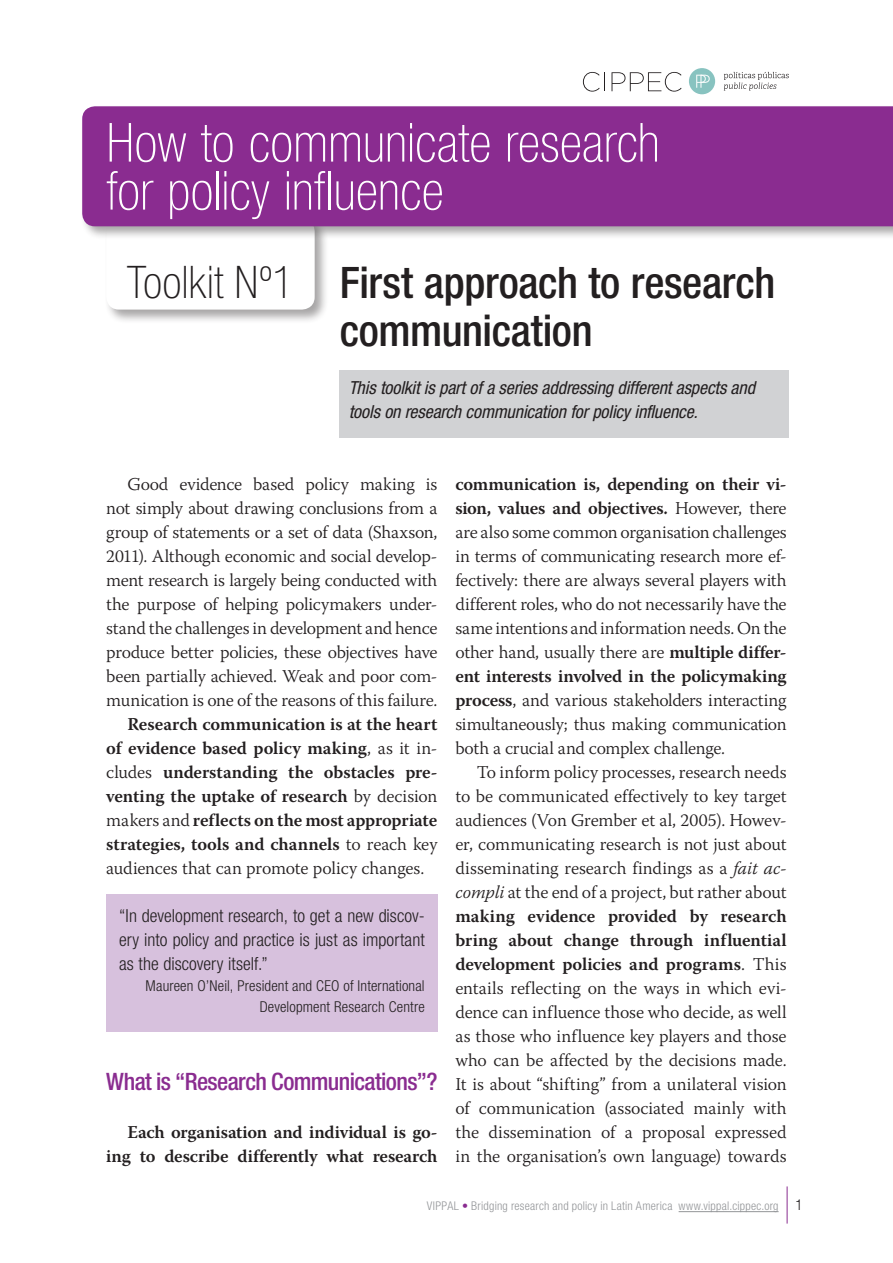
<style>
.page{position:relative;width:893px;height:1263px;background:#fff}
.page>*{position:absolute;margin:0;border:0;box-sizing:border-box;transform-origin:0 0}
.texto_viñeteado_afue{font:100 condensed 54px "Helvetica Neue LT Std";color:#fff}
.titulo_capítulo{font:100 condensed 45px "Helvetica Neue LT Std";letter-spacing:.005em;color:#231f20}
.titulo_capítulo-2{font:500 condensed 43.5px/48px "Helvetica Neue LT Std";letter-spacing:-.01em;color:#231f20}
.titulo_1{font:500 condensed 24px "Helvetica Neue LT Std";letter-spacing:-.025em;color:#8a2c90}
.texto_ingles{font:300 18px/24px "Warnock Pro";letter-spacing:-.01em;color:#231f20;text-align:justify}
.texto_ingles-2{font:600 18px/24px "Warnock Pro";letter-spacing:-.01em;color:#231f20;text-align:justify}
.texto_ingles-3{font:italic condensed 18px/24px "Helvetica Neue LT Std";letter-spacing:-.005em;color:#231f20}
.texto{font:300 condensed 18px/24px "Helvetica Neue LT Std";letter-spacing:.005em;color:#231f20;text-align:justify}
.texto-2{font:300 condensed 15px/21px "Helvetica Neue LT Std";letter-spacing:.01em;color:#231f20;text-align:right}
.texto_viñeteado_afue-2{font:300 condensed 12px "Helvetica Neue LT Std";letter-spacing:.02em;color:#939598}
.s1{font-weight:300}
.s2{font-weight:600}
.s3{font-style:italic}
.s4{color:#8a2c90}
.s5{font-size:15px;color:#231f20}
</style>
<div class="page">
<hr style="left:679px;top:1211px;width:100px;height:1px;background:#939598">
<hr style="left:787px;top:1186px;width:1px;height:37px;background:#8a2c90">
<svg style="left:583px;top:72px;width:22px;height:20px"></svg>
<svg style="left:611px;top:72px;width:71px;height:20px"></svg>
<svg style="left:724px;top:72px;width:65px;height:19px"></svg>
<div style="left:689px;top:68px;width:26px;height:26px;background:#88c3c0;border-radius:50%"></div>
<svg style="left:696px;top:75px;width:14px;height:13px"></svg>
<div style="left:106px;top:894px;width:331px;height:137px;background:#d7c1dd"></div>
<div style="left:104px;top:216px;width:225px;height:108px;background:#231f20;opacity:.4"></div>
<div style="left:106px;top:218px;width:209px;height:92px;background:#fff;border-radius:13px"></div>
<div style="left:340px;top:370px;width:449px;height:68px;background:#d1d2d4"></div>
<div style="left:80px;top:104px;width:813px;height:137px;background:#231f20;opacity:.4"></div>
<div style="left:82px;top:106px;width:811px;height:120px;background:#8a2c90"></div>
<p class="texto_viñeteado_afue" style="left:106px;top:112px;width:555px">How to communicate research</p>
<p class="texto_viñeteado_afue" style="left:106px;top:160px;width:339px">for policy influence</p>
<p class="titulo_capítulo" style="left:127px;top:257px;width:168px">Toolkit Nº1</p>
<p class="titulo_capítulo-2" style="left:340px;top:258px;width:437px">First approach to research communication</p>
<p class="texto_ingles-3" style="left:349px;top:376px;width:408px">This toolkit is part of a series addressing different aspects and tools on research communication for policy influence.</p>
<p class="texto_ingles" style="left:106px;top:472px;width:333px;text-indent:21px">Good evidence based policy making is not simply about drawing conclusions from a group of statements or a set of data (Shaxson, 2011). Although economic and social develop&shy;ment research is largely being conducted with the purpose of helping policymakers under&shy;stand the challenges in development and hence produce better policies, these objectives have been partially achieved. Weak and poor com&shy;munication is one of the reasons of this failure.</p>
<p class="texto_ingles-2" style="left:106px;top:712px;width:333px;text-indent:21px">Research communication is at the heart of evidence based policy making<span class="s1">, as it in&shy;cludes</span> understanding the obstacles pre&shy;venting the uptake of research <span class="s1">by decision makers and</span> reflects on the most appropriate strategies, tools and channels <span class="s1">to reach key audiences that can promote policy changes.</span></p>
<p class="texto" style="left:119px;top:904px;width:307px">“In development research, to get a new discov&shy;ery into policy and practice is just as important as the discovery itself.”</p>
<p class="texto-2" style="left:146px;top:975px;width:281px">Maureen O’Neil, President and CEO of International<br>Development Research Centre</p>
<p class="titulo_1" style="left:106px;top:1067px;width:333px">What is “Research Communications”?</p>
<p class="texto_ingles-2" style="left:106px;top:1120px;width:333px;text-align:right">Each organisation and individual is go&shy;ing to describe differently what research</p>
<p class="texto_ingles" style="left:455px;top:472px;width:333px"><span class="s2">communication is, depending on their vi&shy;sion, values and objectives.</span> However, there are also some common organisation challenges in terms of communicating research more ef&shy;fectively: there are always several players with different roles, who do not necessarily have the same intentions and information needs. On the other hand, usually there are <span class="s2">multiple differ&shy;ent interests involved in the policymaking process</span>, and various stakeholders interacting simultaneously; thus making communication both a crucial and complex challenge.</p>
<p class="texto_ingles" style="left:455px;top:760px;width:333px;text-indent:21px">To inform policy processes, research needs to be communicated effectively to key target audiences (Von Grember et al, 2005). Howev&shy;er, communicating research is not just about disseminating research findings as a <span class="s3">fait ac&shy;compli</span> at the end of a project, but rather about <span class="s2">making evidence provided by research bring about change through influential development policies and programs</span>. This entails reflecting on the ways in which evi&shy;dence can influence those who decide, as well as those who influence key players and those who can be affected by the decisions made.<br>It is about “shifting” from a unilateral vision of communication (associated mainly with the dissemination of a proposal expressed in the organisation’s own language) towards</p>
<p class="texto_viñeteado_afue-2" style="left:427px;top:1199px;width:378px">VIPPAL <span class="s4">•</span> Bridging research and policy in Latin America www.vippal.cippec.org <span class="s5">1</span></p>
</div>
